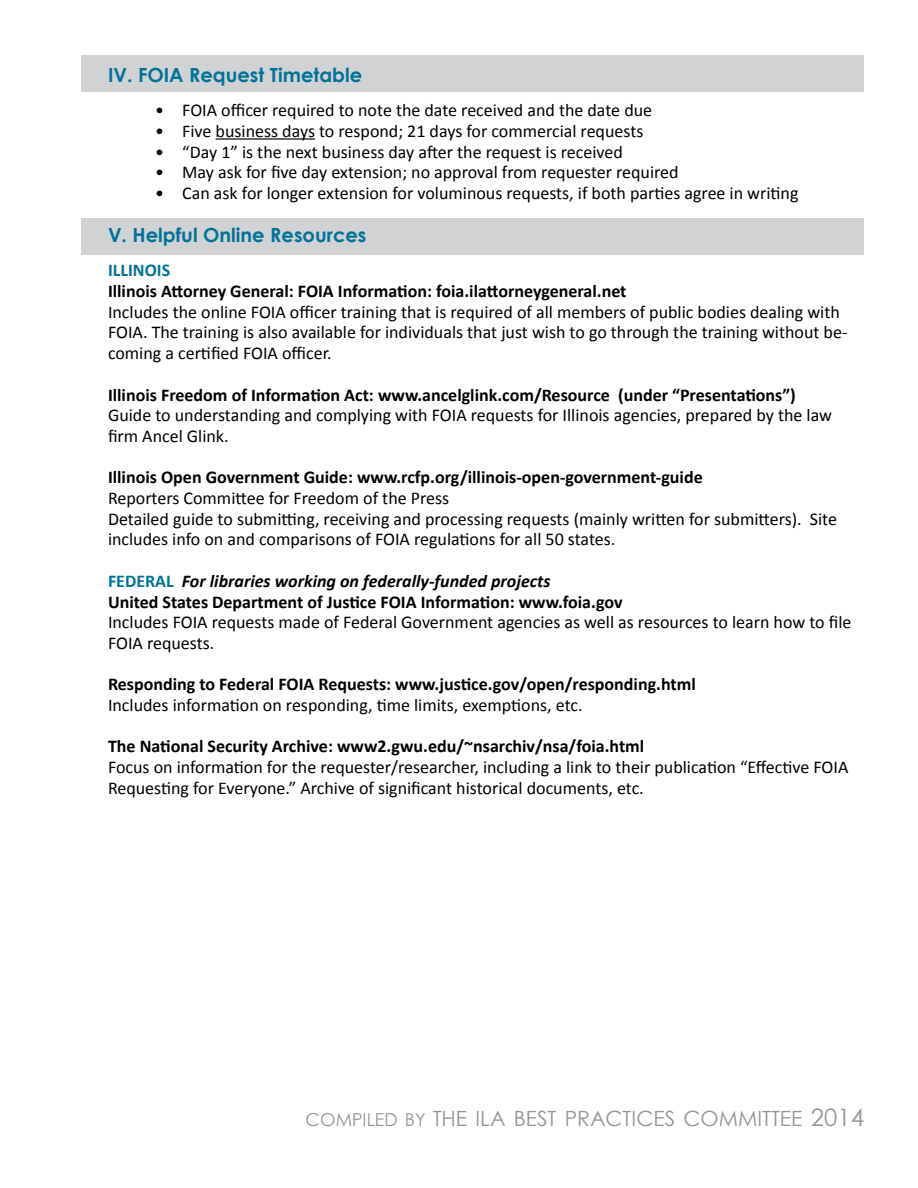
<style>
.page{position:relative;width:918px;height:1188px;background:#fff}
.page>*{position:absolute;margin:0;border:0;box-sizing:border-box;transform-origin:0 0}
.t1{font:21px "Century Gothic";color:#939598}
.t2{font:700 19.5px "Century Gothic";color:#007398}
.t3{font:18px/20.7px "Calibri";color:#000}
.t4{font:700 18px "Calibri";color:#000}
.t5{font:italic 700 18px "Calibri";color:#000}
.t6{font:700 18px "Calibri";color:#007398}
.s1{font-style:normal;color:#007398}
.s2{font-weight:700}
.s3{font-size:17.85px}
.s4{font-size:24px}
</style>
<div class="page">
<div style="left:81px;top:218px;width:783px;height:37px;background:#d1d2d4"></div>
<div style="left:81px;top:56px;width:783px;height:36px;background:#d1d2d4"></div>
<hr style="left:216px;top:138px;width:99px;height:2px;background:#000">
<p class="t2" style="left:108px;top:63px;width:256px">IV. FOIA Request Timetable</p>
<p class="t3" style="left:155px;top:100px;width:498px">• FOIA officer required to note the date received and the date due</p>
<p class="t3" style="left:155px;top:121px;width:490px">• Five business days to respond; 21 days for commercial requests</p>
<p class="t3" style="left:155px;top:141px;width:469px">• “Day 1” is the next business day after the request is received</p>
<p class="t3" style="left:155px;top:162px;width:525px">• May ask for five day extension; no approval from requester required</p>
<p class="t3" style="left:155px;top:183px;width:645px">• Can ask for longer extension for voluminous requests, if both parties agree in writing</p>
<p class="t2" style="left:108px;top:223px;width:260px">V. Helpful Online Resources</p>
<p class="t6" style="left:108px;top:259px;width:64px">ILLINOIS</p>
<p class="t4" style="left:108px;top:280px;width:520px">Illinois Attorney General: FOIA Information: foia.ilattorneygeneral.net</p>
<p class="t3" style="left:108px;top:302px;width:741px">Includes the online FOIA officer training that is required of all members of public bodies dealing with<br>FOIA. The training is also available for individuals that just wish to go through the training without be&shy;coming a certified FOIA officer.</p>
<p class="t4" style="left:108px;top:383px;width:689px">Illinois Freedom of Information Act: www.ancelglink.com/Resource (under “Presentations”)</p>
<p class="t3" style="left:108px;top:405px;width:726px">Guide to understanding and complying with FOIA requests for Illinois agencies, prepared by the law firm Ancel Glink.</p>
<p class="t4" style="left:108px;top:466px;width:596px">Illinois Open Government Guide: www.rcfp.org/illinois-open-government-guide</p>
<p class="t3" style="left:108px;top:488px;width:343px">Reporters Committee for Freedom of the Press</p>
<p class="t3" style="left:108px;top:509px;width:731px">Detailed guide to submitting, receiving and processing requests (mainly written for submitters). Site includes info on and comparisons of FOIA regulations for all 50 states.</p>
<p class="t5" style="left:108px;top:569px;width:444px"><span class="s1">FEDERAL</span> For libraries working on federally-funded projects</p>
<p class="t4" style="left:108px;top:590px;width:516px">United States Department of Justice FOIA Information: www.foia.gov</p>
<p class="t3" style="left:108px;top:612px;width:745px">Includes FOIA requests made of Federal Government agencies as well as resources to learn how to file<br>FOIA requests.</p>
<p class="t4" style="left:108px;top:673px;width:589px">Responding to Federal FOIA Requests: www.justice.gov/open/responding.html</p>
<p class="t3" style="left:108px;top:695px;width:476px">Includes information on responding, time limits, exemptions, etc.</p>
<p class="t3" style="left:108px;top:736px;width:742px"><span class="s2">The National Security Archive: www2.gwu.edu/~nsarchiv/nsa/foia.html<br></span>Focus on information for the requester/researcher, including a link to their publication “Effective FOIA<br>Requesting for Everyone.” Archive of significant historical documents, etc.</p>
<p class="t1" style="left:306px;top:1106px;width:560px"><span class="s3">COMPILED BY</span> THE ILA BEST PRACTICES COMMITTEE <span class="s4">2014</span></p>
</div>
